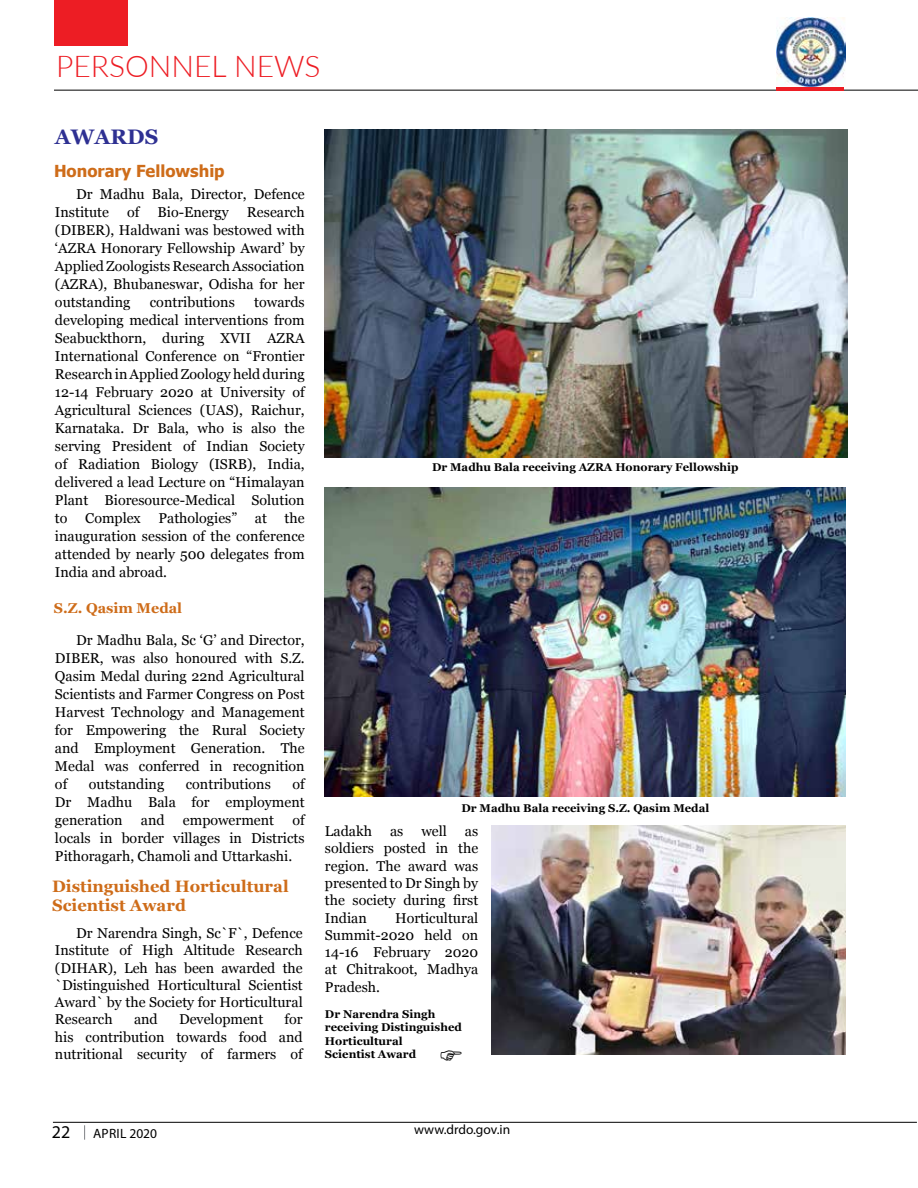
<style>
.page{position:relative;width:918px;height:1188px;background:#fff}
.page>*{position:absolute;margin:0;border:0;box-sizing:border-box;transform-origin:0 0}
.t1{font:300 30px "Lato";color:#ed1d24}
.t2{font:700 21px "Georgia";color:#2e3092}
.t3{font:18px "Myriad Pro";color:#000}
.t4{font:700 16.5px/18.9px "Georgia";color:#ce6c19}
.t5{font:700 16.5px "Tahoma";color:#ce6c19}
.t6{font:14.25px/18px "Georgia";color:#000;text-align:justify}
.t7{font:700 14.25px "Georgia";color:#ce6c19}
.t8{font:13.5px "Myriad Pro";color:#000}
.t9{font:13.5px "Myriad Pro";letter-spacing:.02em;color:#000}
.t10{font:700 11.25px/13.5px "Georgia";color:#000}
</style>
<div class="page">
<hr style="left:54px;top:90px;width:864px;height:1px;background:#000">
<div style="left:54px;top:0;width:74px;height:46px;background:#ed1d24"></div>
<hr style="left:53px;top:1122px;width:864px;height:1px;background:#000">
<svg style="left:84px;top:1125px;width:1px;height:15px"></svg>
<img style="left:777px;top:18px;width:69px;height:68px">
<hr style="left:776px;top:87px;width:68px;height:3px;background:#ed1d24">
<img style="left:325px;top:129px;width:522px;height:329px">
<img style="left:325px;top:487px;width:521px;height:310px">
<img style="left:492px;top:825px;width:354px;height:230px">
<h1 class="t1" style="left:56px;top:46px;width:266px">PERSONNEL NEWS</h1>
<h2 class="t2" style="left:55px;top:125px;width:35px">Awards</h2>
<p class="t5" style="left:54px;top:159px;width:172px">Honorary Fellowship</p>
<p class="t6" style="left:55px;top:185px;width:251px;text-indent:21px">Dr Madhu Bala, Director, Defence<br>Institute</p>
<p class="t6" style="left:55px;top:203px;width:251px;text-indent:192px">Research (DIBER), Haldwani was bestowed with ‘AZRA Honorary Fellowship Award’ by Applied Zoologists Research Association (AZRA), Bhubaneswar, Odisha for her outstanding</p>
<p class="t6" style="left:127px;top:203px;width:14px">of</p>
<p class="t6" style="left:158px;top:203px;width:73px">Bio-Energy</p>
<p class="t6" style="left:55px;top:293px;width:251px;text-indent:199px">towards developing medical interventions from Seabuckthorn, during XVII AZRA International Conference on “Frontier Research in Applied Zoology held during 12-14 February 2020 at University of Agricultural Sciences (UAS), Raichur, Karnataka. Dr Bala, who is also the serving President of Indian Society of Radiation Biology (ISRB), India, delivered a lead Lecture on “Himalayan Plant Bioresource-Medical Solution to Complex Pathologies” at the inauguration session of the conference attended by nearly 500 delegates from India and abroad.</p>
<p class="t6" style="left:150px;top:293px;width:87px">contributions</p>
<p class="t7" style="left:54px;top:600px;width:130px">S.Z. Qasim Medal</p>
<p class="t6" style="left:55px;top:631px;width:251px;text-indent:21px">Dr Madhu Bala, Sc ‘G’ and Director, DIBER, was also honoured with S.Z.<br>Qasim Medal during 22nd Agricultural Scientists and Farmer Congress on Post Harvest Technology and Management for Empowering the Rural Society and Employment Generation. The Medal was conferred in recognition of</p>
<p class="t6" style="left:55px;top:775px;width:251px;text-indent:237px">of Dr Madhu Bala for employment generation</p>
<p class="t6" style="left:89px;top:775px;width:77px">outstanding</p>
<p class="t6" style="left:186px;top:775px;width:87px">contributions</p>
<p class="t6" style="left:55px;top:811px;width:251px;text-indent:237px">of locals in border villages in Districts Pithoragarh, Chamoli and Uttarkashi.</p>
<p class="t6" style="left:141px;top:811px;width:25px">and</p>
<p class="t6" style="left:183px;top:811px;width:93px">empowerment</p>
<p class="t4" style="left:52px;top:876px;width:238px">Distinguished Horticultural<br>Scientist Award</p>
<p class="t6" style="left:55px;top:924px;width:249px;line-height:17.2px;text-indent:21px">Dr Narendra Singh, Sc`F`, Defence Institute of High Altitude Research (DIHAR), Leh has been awarded the `Distinguished Horticultural Scientist Award` by the Society for Horticultural Research</p>
<p class="t6" style="left:55px;top:1011px;width:249px;line-height:17.2px;text-indent:230px">for his contribution towards food and nutritional security of farmers of</p>
<p class="t6" style="left:134px;top:1010px;width:25px">and</p>
<p class="t6" style="left:179px;top:1010px;width:86px">Development</p>
<p class="t10" style="left:432px;top:460px;width:308px">Dr Madhu Bala receiving AZRA Honorary Fellowship</p>
<p class="t10" style="left:461px;top:801px;width:249px">Dr Madhu Bala receiving S.Z. Qasim Medal</p>
<p class="t6" style="left:325px;top:822px;width:49px">Ladakh</p>
<p class="t6" style="left:390px;top:822px;width:15px">as</p>
<p class="t6" style="left:421px;top:822px;width:27px">well</p>
<p class="t6" style="left:325px;top:823px;width:155px;line-height:17.2px;text-indent:140px">as soldiers posted in the region. The award was presented to Dr Singh by the society during first Indian</p>
<p class="t6" style="left:325px;top:909px;width:155px;line-height:17.2px;text-indent:70px">Horticultural Summit-2020 held on 14-16 February 2020 at Chitrakoot, Madhya Pradesh.</p>
<p class="t10" style="left:325px;top:1007px;width:138px">Dr Narendra Singh receiving Distinguished<br>Horticultural<br>Scientist Award</p>
<p class="t3" style="left:52px;top:1121px;width:20px">22</p>
<p class="t8" style="left:414px;top:1121px;width:98px">www.drdo.gov.in</p>
<p class="t9" style="left:93px;top:1125px;width:66px">APRIL 2020</p>
</div>
